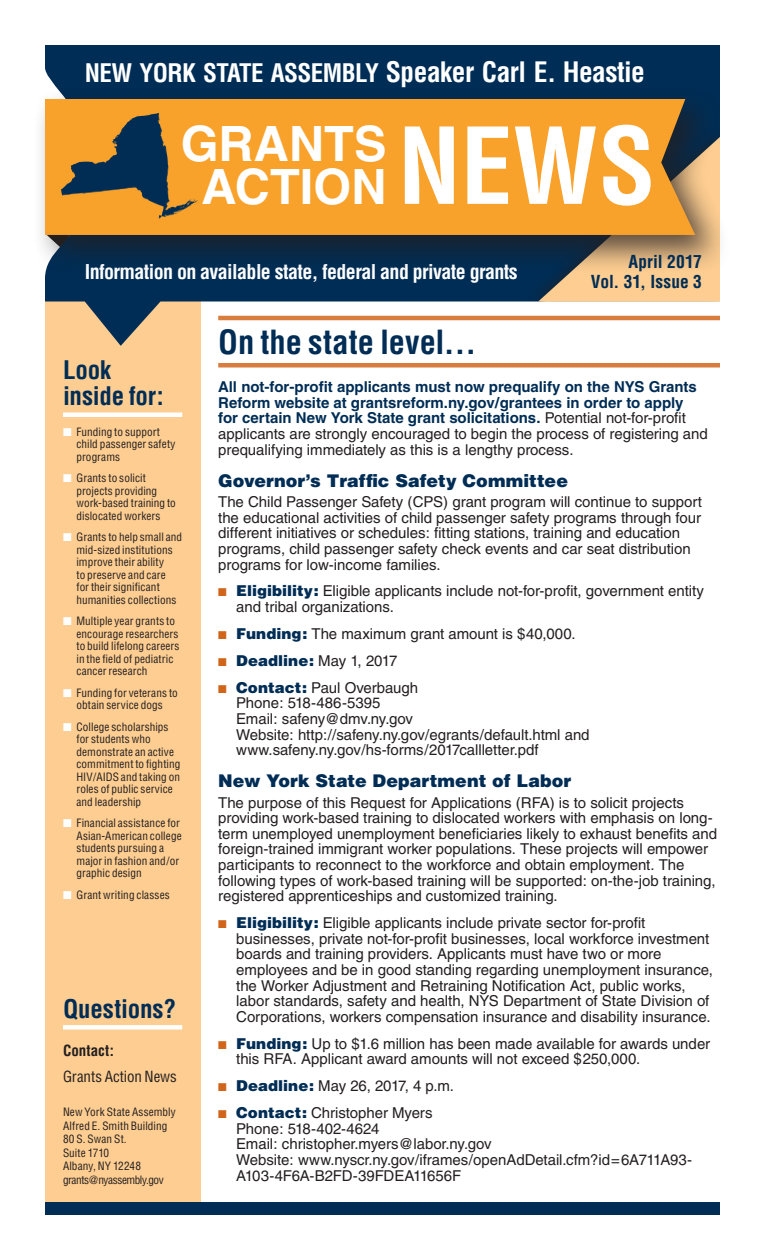
<style>
.page{position:relative;width:765px;height:1260px;background:#fff}
.page>*{position:absolute;margin:0;border:0;box-sizing:border-box;transform-origin:0 0}
.t1{font:700 condensed 103.12px "Helvetica";color:#fff}
.t2{font:700 48.75px/42.5px "Helvetica";color:#fff;text-align:center}
.t3{font:700 condensed 32.5px "Helvetica";color:#002d55}
.t4{font:700 condensed 25px "Helvetica";letter-spacing:-.02em;color:#fff}
.t5{font:700 condensed 25px/26.2px "Helvetica";letter-spacing:-.005em;color:#002d55}
.t6{font:700 condensed 20px "Helvetica";letter-spacing:-.03em;color:#fff}
.t7{font:900 17.5px "Helvetica";letter-spacing:.005em;color:#002d55}
.t8{font:700 condensed 17.5px/20px "Helvetica";letter-spacing:.005em;color:#002d55;text-align:right}
.t9{font:15px/15.6px "Helvetica";letter-spacing:-.005em;color:#231f20}
.t10{font:700 15px/15.6px "Helvetica";letter-spacing:-.005em;color:#002d55}
.t11{font:900 15px "Helvetica";letter-spacing:.005em;color:#002d55}
.t12{font:condensed 15px "Helvetica";letter-spacing:-.005em;color:#231f20}
.t13{font:700 condensed 15px "Helvetica";letter-spacing:.005em;color:#231f20}
.t14{font:condensed 11.25px/12.5px "Helvetica";letter-spacing:.01em;color:#231f20}
.s1{font-size:27.5px}
.s2{color:#fff}
.s3{font-weight:400;color:#231f20}
.s4{color:#d06419}
.s5{font-weight:900;color:#002d55}
</style>
<div class="page">
<div style="left:45px;top:289px;width:155px;height:926px;background:#fdcd91"></div>
<svg style="left:45px;top:45px;width:675px;height:301px;fill:#002d55"></svg>
<svg style="left:538px;top:274px;width:182px;height:28px;background:#e7bf8c"></svg>
<div style="left:63px;top:412px;width:119px;height:5px;background:#fff"></div>
<hr style="left:218px;top:316px;width:502px;height:4px;background:#d97d3e">
<div style="left:218px;top:363px;width:502px;height:5px;background:#d97d3e"></div>
<div style="left:33px;top:87px;width:698px;height:187px;background:#231f20;opacity:.75"></div>
<svg style="left:45px;top:99px;width:650px;height:136px;background:#e6992e"></svg>
<img style="left:121px;top:113px;width:36px;height:18px">
<div style="left:63px;top:1025px;width:119px;height:5px;background:#fff"></div>
<div style="left:45px;top:1202px;width:675px;height:13px;background:#002d55"></div>
<h3 class="t4" style="left:85px;top:58px;width:562px">NEW YORK STATE ASSEMBLY <span class="s1">Speaker Carl E. Heastie</span></h3>
<h1 class="t1" style="left:398px;top:102px;width:259px">NEWS</h1>
<h2 class="t2" style="left:181px;top:122px;width:207px">GRANTS<br>ACTION</h2>
<h3 class="t6" style="left:85px;top:259px;width:435px">Information on available state, federal and private grants</h3>
<p class="t8" style="left:591px;top:252px;width:113px">April 2017<br>Vol. 31, Issue 3</p>
<h3 class="t5" style="left:63px;top:357px;width:102px">Look inside for:</h3>
<p class="t14" style="left:77px;top:425px;width:101px;text-indent:-13px"><span class="s2">■</span> Funding to support child passenger safety programs</p>
<p class="t14" style="left:77px;top:472px;width:101px;text-indent:-13px"><span class="s2">■</span> Grants to solicit projects providing work-based training to dislocated workers</p>
<p class="t14" style="left:77px;top:531px;width:107px;text-indent:-13px"><span class="s2">■</span> Grants to help small and mid-sized institutions improve their ability<br>to preserve and care<br>for their significant humanities collections</p>
<p class="t14" style="left:77px;top:615px;width:105px;text-indent:-13px"><span class="s2">■</span> Multiple year grants to encourage researchers to build lifelong careers in the field of pediatric cancer research</p>
<p class="t14" style="left:63px;top:686px;width:116px;text-align:center"><span class="s2">■</span> Funding for veterans to obtain service dogs</p>
<p class="t14" style="left:77px;top:720px;width:106px;text-indent:-13px"><span class="s2">■</span> College scholarships for students who demonstrate an active commitment to fighting<br>HIV/AIDS and taking on roles of public service and leadership</p>
<p class="t14" style="left:77px;top:817px;width:107px;text-indent:-13px"><span class="s2">■</span> Financial assistance for<br>Asian-American college students pursuing a major in fashion and/or graphic design</p>
<p class="t14" style="left:63px;top:888px;width:108px"><span class="s2">■</span> Grant writing classes</p>
<h3 class="t5" style="left:63px;top:995px;width:115px">Questions?</h3>
<p class="t13" style="left:63px;top:1041px;width:52px">Contact:</p>
<p class="t12" style="left:63px;top:1067px;width:115px">Grants Action News</p>
<p class="t14" style="left:63px;top:1105px;width:114px;line-height:13.5px">New York State Assembly<br>Alfred E. Smith Building<br>80 S. Swan St.<br>Suite 1710<br>Albany, NY 12248 grants@nyassembly.gov</p>
<h3 class="t3" style="left:218px;top:322px;width:259px">On the state level…</h3>
<p class="t10" style="left:218px;top:379px;width:491px">All not-for-profit applicants must now prequalify on the NYS Grants Reform website at grantsreform.ny.gov/grantees in order to apply<br>for certain New York State grant solicitations. <span class="s3">Potential not-for-profit applicants are strongly encouraged to begin the process of registering and prequalifying immediately as this is a lengthy process.</span></p>
<p class="t7" style="left:218px;top:469px;width:351px">Governor’s Traffic Safety Committee</p>
<p class="t9" style="left:218px;top:494px;width:485px">The Child Passenger Safety (CPS) grant program will continue to support the educational activities of child passenger safety programs through four different initiatives or schedules: fitting stations, training and education programs, child passenger safety check events and car seat distribution programs for low-income families.</p>
<p class="t9" style="left:236px;top:583px;width:469px;text-indent:-18px"><span class="s4">■</span> <span class="s5">Eligibility:</span> Eligible applicants include not-for-profit, government entity and tribal organizations.</p>
<p class="t9" style="left:218px;top:626px;width:359px"><span class="s4">■</span> <span class="s5">Funding:</span> The maximum grant amount is $40,000.</p>
<p class="t11" style="left:218px;top:651px;width:181px"><span class="s4">■</span> Deadline: <span class="s3">May 1, 2017</span></p>
<p class="t9" style="left:236px;top:680px;width:355px;text-indent:-18px"><span class="s4">■</span> <span class="s5">Contact:</span> Paul Overbaugh<br>Phone: 518-486-5395<br>Email: safeny@dmv.ny.gov<br>Website: http://safeny.ny.gov/egrants/default.html and www.safeny.ny.gov/hs-forms/2017callletter.pdf</p>
<p class="t7" style="left:218px;top:770px;width:355px">New York State Department of Labor</p>
<p class="t9" style="left:218px;top:794px;width:500px">The purpose of this Request for Applications (RFA) is to solicit projects providing work-based training to dislocated workers with emphasis on long&shy;term unemployed unemployment beneficiaries likely to exhaust benefits and foreign-trained immigrant worker populations. These projects will empower participants to reconnect to the workforce and obtain employment. The following types of work-based training will be supported: on-the-job training, registered apprenticeships and customized training.</p>
<p class="t9" style="left:236px;top:915px;width:478px;text-indent:-18px"><span class="s4">■</span> <span class="s5">Eligibility:</span> Eligible applicants include private sector for-profit businesses, private not-for-profit businesses, local workforce investment boards and training providers. Applicants must have two or more employees and be in good standing regarding unemployment insurance, the Worker Adjustment and Retraining Notification Act, public works, labor standards, safety and health, NYS Department of State Division of Corporations, workers compensation insurance and disability insurance.</p>
<p class="t9" style="left:236px;top:1036px;width:475px;text-indent:-18px"><span class="s4">■</span> <span class="s5">Funding:</span> Up to $1.6 million has been made available for awards under this RFA. Applicant award amounts will not exceed $250,000.</p>
<p class="t9" style="left:218px;top:1078px;width:237px"><span class="s4">■</span> <span class="s5">Deadline:</span> May 26, 2017, 4 p.m.</p>
<p class="t9" style="left:236px;top:1105px;width:457px;text-indent:-18px"><span class="s4">■</span> <span class="s5">Contact:</span> Christopher Myers<br>Phone: 518-402-4624<br>Email: christopher.myers@labor.ny.gov<br>Website: www.nyscr.ny.gov/iframes/openAdDetail.cfm?id=6A711A93- A103-4F6A-B2FD-39FDEA11656F</p>
</div>
